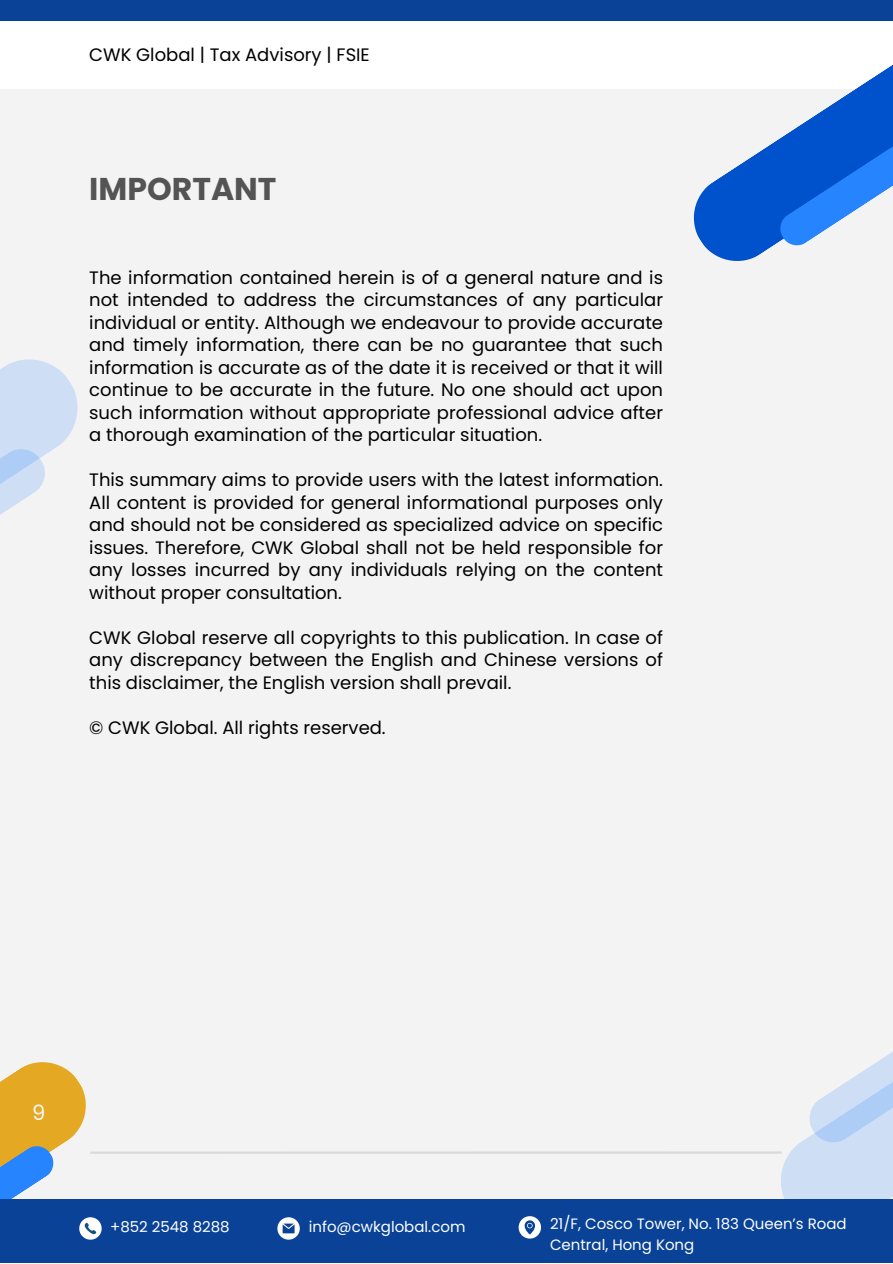
<style>
.page{position:relative;width:893px;height:1264px;background:#fff}
.page>*{position:absolute;margin:0;border:0;box-sizing:border-box;transform-origin:0 0}
.t1{font:700 31.5px "Poppins";color:#545454}
.t2{font:21px "Poppins";color:#f6f6f6}
.t3{font:18px/22.5px "Poppins";color:#000;text-align:justify}
.t4{font:15px/20.2px "Poppins";color:#fff}
</style>
<div class="page">
<div style="left:0;top:89px;width:892px;height:1109px;background:#f4f3f3"></div>
<svg style="left:774px;top:1052px;width:118px;height:146px"></svg>
<div style="left:0;top:1198px;width:892px;height:64px;background:#094296"></div>
<hr style="left:90px;top:1151px;width:691px;height:2px;background:#d9d9d9">
<svg style="left:693px;top:65px;width:199px;height:196px"></svg>
<svg style="left:778px;top:123px;width:114px;height:125px"></svg>
<svg style="left:0;top:359px;width:78px;height:156px"></svg>
<div style="left:0;top:0;width:892px;height:21px;background:#094296"></div>
<svg style="left:0;top:1062px;width:102px;height:178px"></svg>
<svg style="left:277px;top:1217px;width:23px;height:22px"></svg>
<svg style="left:518px;top:1216px;width:23px;height:22px"></svg>
<p class="t3" style="left:89px;top:43px;width:282px">CWK Global | Tax Advisory | FSIE</p>
<p class="t1" style="left:89px;top:167px;width:189px">IMPORTANT</p>
<p class="t3" style="left:89px;top:266px;width:575px">The information contained herein is of a general nature and is not intended to address the circumstances of any particular individual or entity. Although we endeavour to provide accurate and timely information, there can be no guarantee that such information is accurate as of the date it is received or that it will continue to be accurate in the future. No one should act upon such information without appropriate professional advice after a thorough examination of the particular situation.</p>
<p class="t3" style="left:89px;top:469px;width:575px">This summary aims to provide users with the latest information.<br>All content is provided for general informational purposes only and should not be considered as specialized advice on specific issues. Therefore, CWK Global shall not be held responsible for any losses incurred by any individuals relying on the content without proper consultation.</p>
<p class="t3" style="left:89px;top:626px;width:575px">CWK Global reserve all copyrights to this publication. In case of any discrepancy between the English and Chinese versions of this disclaimer, the English version shall prevail.</p>
<p class="t3" style="left:89px;top:716px;width:298px">© CWK Global. All rights reserved.</p>
<p class="t2" style="left:32px;top:1097px;width:15px">9</p>
<p class="t4" style="left:110px;top:1216px;width:121px">+852 2548 8288</p>
<p class="t4" style="left:309px;top:1216px;width:158px">info@cwkglobal.com</p>
<p class="t4" style="left:550px;top:1213px;width:298px">21/F, Cosco Tower, No. 183 Queen’s Road<br>Central, Hong Kong</p>
</div>
